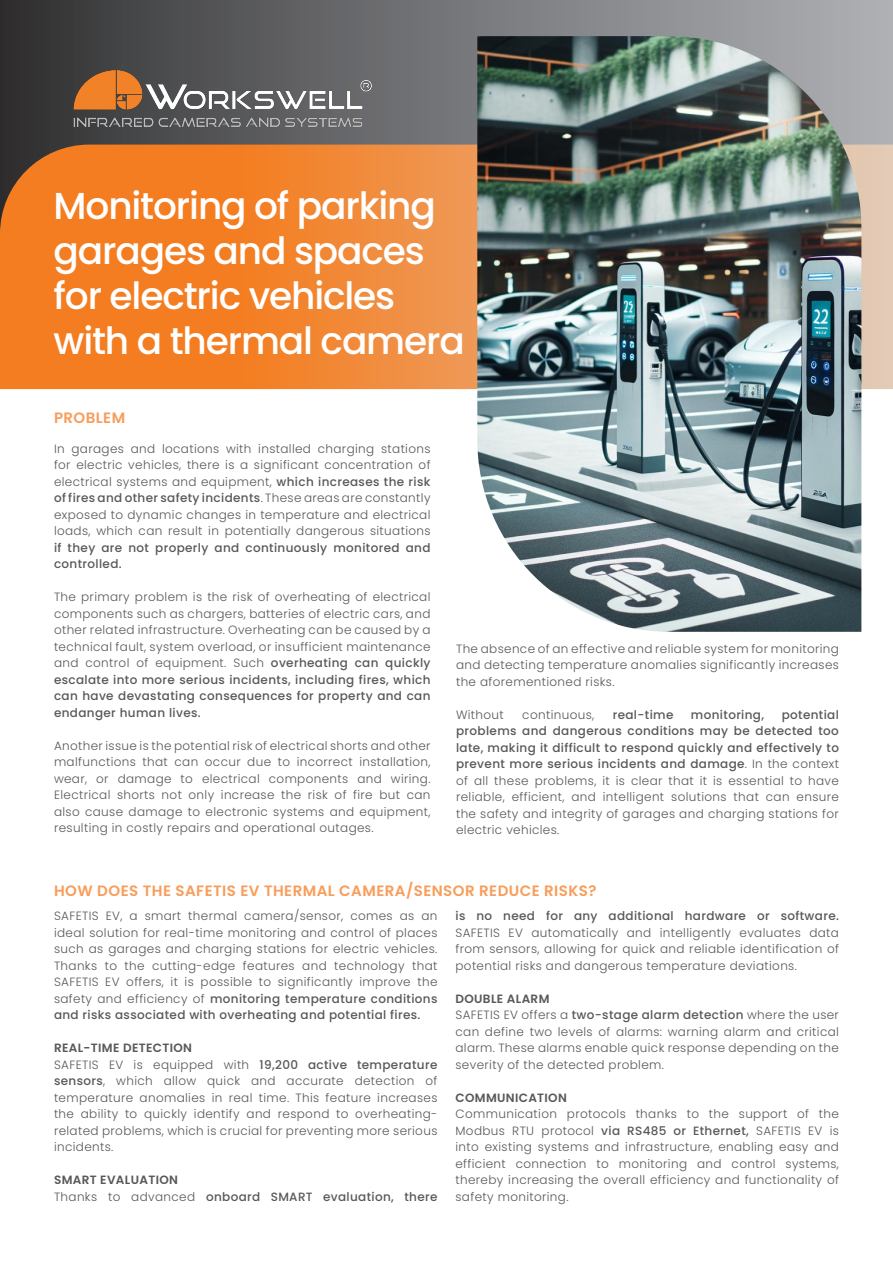
<style>
.page{position:relative;width:893px;height:1263px;background:#fff}
.page>*{position:absolute;margin:0;border:0;box-sizing:border-box;transform-origin:0 0}
.t1{font:500 37.5px/45px "Poppins";letter-spacing:-.03em;color:#fff}
.t2{font:600 15px "Poppins";letter-spacing:.03em;color:#f89d5a}
.Styl_odstavce2{font:300 12px/16.5px "Poppins";letter-spacing:.03em;color:#57585a;text-align:justify}
.t3{font:500 12px "Poppins";letter-spacing:.03em;color:#57585a}
.t4{font:600 12px "Poppins";letter-spacing:.03em;color:#57585a}
.s1{font-weight:500}
.s2{font-weight:300}
</style>
<div class="page">
<div style="left:0;top:0;width:893px;height:343px;background:linear-gradient(to right,#353434,#b1b4b8)"></div>
<svg style="left:0;top:145px;width:893px;height:244px;background:#ee8736"></svg>
<img style="left:69px;top:67px;width:305px;height:65px">
<img style="left:477px;top:36px;width:384px;height:596px">
<p class="t1" style="left:54px;top:184px;width:384px">Monitoring of parking</p>
<p class="t1" style="left:54px;top:229px;width:413px">garages and spaces for electric vehicles with a thermal camera</p>
<p class="t2" style="left:54px;top:409px;width:73px">PROBLEM</p>
<p class="Styl_odstavce2" style="left:54px;top:440px;width:378px">In garages and locations with installed charging stations for electric vehicles, there is a significant concentration of electrical systems and equipment, <span class="s1">which increases the risk of fires and other safety incidents</span>. These areas are constantly exposed to dynamic changes in temperature and electrical loads, which can result in potentially dangerous situations <span class="s1">if they are not properly and continuously monitored and controlled.</span></p>
<p class="Styl_odstavce2" style="left:54px;top:589px;width:378px">The primary problem is the risk of overheating of electrical components such as chargers, batteries of electric cars, and other related infrastructure. Overheating can be caused by a technical fault, system overload, or insufficient maintenance and control of equipment. Such <span class="s1">overheating can quickly escalate into more serious incidents, including fires, which can have devastating consequences for property and can endanger human lives.</span></p>
<p class="Styl_odstavce2" style="left:54px;top:737px;width:378px">Another issue is the potential risk of electrical shorts and other malfunctions that can occur due to incorrect installation, wear, or damage to electrical components and wiring.<br>Electrical shorts not only increase the risk of fire but can also cause damage to electronic systems and equipment, resulting in costly repairs and operational outages.</p>
<p class="Styl_odstavce2" style="left:456px;top:640px;width:384px">The absence of an effective and reliable system for monitoring and detecting temperature anomalies significantly increases the aforementioned risks.</p>
<p class="Styl_odstavce2" style="left:456px;top:706px;width:49px">Without</p>
<p class="Styl_odstavce2" style="left:522px;top:706px;width:73px">continuous,</p>
<p class="t3" style="left:613px;top:707px;width:62px">real-time</p>
<p class="t3" style="left:691px;top:707px;width:75px">monitoring,</p>
<p class="Styl_odstavce2" style="left:456px;top:706px;width:384px;text-indent:326px"><span class="s1">potential problems and dangerous conditions may be detected too late, making it difficult to respond quickly and effectively to prevent more serious incidents and damage</span>. In the context of all these problems, it is clear that it is essential to have reliable, efficient, and intelligent solutions that can ensure the safety and integrity of garages and charging stations for electric vehicles.</p>
<p class="t2" style="left:54px;top:882px;width:544px">HOW DOES THE SAFETIS EV THERMAL CAMERA/SENSOR REDUCE RISKS?</p>
<p class="Styl_odstavce2" style="left:54px;top:908px;width:385px">SAFETIS EV, a smart thermal camera/sensor, comes as an ideal solution for real-time monitoring and control of places such as garages and charging stations for electric vehicles.<br>Thanks to the cutting-edge features and technology that SAFETIS EV offers, it is possible to significantly improve the safety and efficiency of <span class="s1">monitoring temperature conditions and risks associated with overheating and potential fires.</span></p>
<p class="t4" style="left:54px;top:1041px;width:139px">REAL-TIME DETECTION</p>
<p class="Styl_odstavce2" style="left:54px;top:1056px;width:385px">SAFETIS EV is equipped with <span class="s1">19,200 active temperature sensors</span>, which allow quick and accurate detection of temperature anomalies in real time. This feature increases the ability to quickly identify and respond to overheating&shy;related problems, which is crucial for preventing more serious incidents.</p>
<p class="t4" style="left:54px;top:1173px;width:126px">SMART EVALUATION</p>
<p class="t3" style="left:54px;top:1190px;width:385px"><span class="s2">Thanks to advanced</span> onboard SMART evaluation, there</p>
<p class="Styl_odstavce2" style="left:455px;top:908px;width:385px"><span class="s1">is no need for any additional hardware or software.<br></span>SAFETIS EV automatically and intelligently evaluates data from sensors, allowing for quick and reliable identification of potential risks and dangerous temperature deviations.</p>
<p class="t4" style="left:455px;top:992px;width:95px">DOUBLE ALARM</p>
<p class="Styl_odstavce2" style="left:455px;top:1007px;width:385px">SAFETIS EV offers a <span class="s1">two-stage alarm detection</span> where the user can define two levels of alarms: warning alarm and critical alarm. These alarms enable quick response depending on the severity of the detected problem.</p>
<p class="t4" style="left:455px;top:1091px;width:113px">COMMUNICATION</p>
<p class="Styl_odstavce2" style="left:455px;top:1106px;width:385px">Communication protocols thanks to the support of the Modbus RTU protocol <span class="s1">via RS485 or Ethernet,</span> SAFETIS EV is into existing systems and infrastructure, enabling easy and efficient connection to monitoring and control systems, thereby increasing the overall efficiency and functionality of safety monitoring.</p>
</div>
